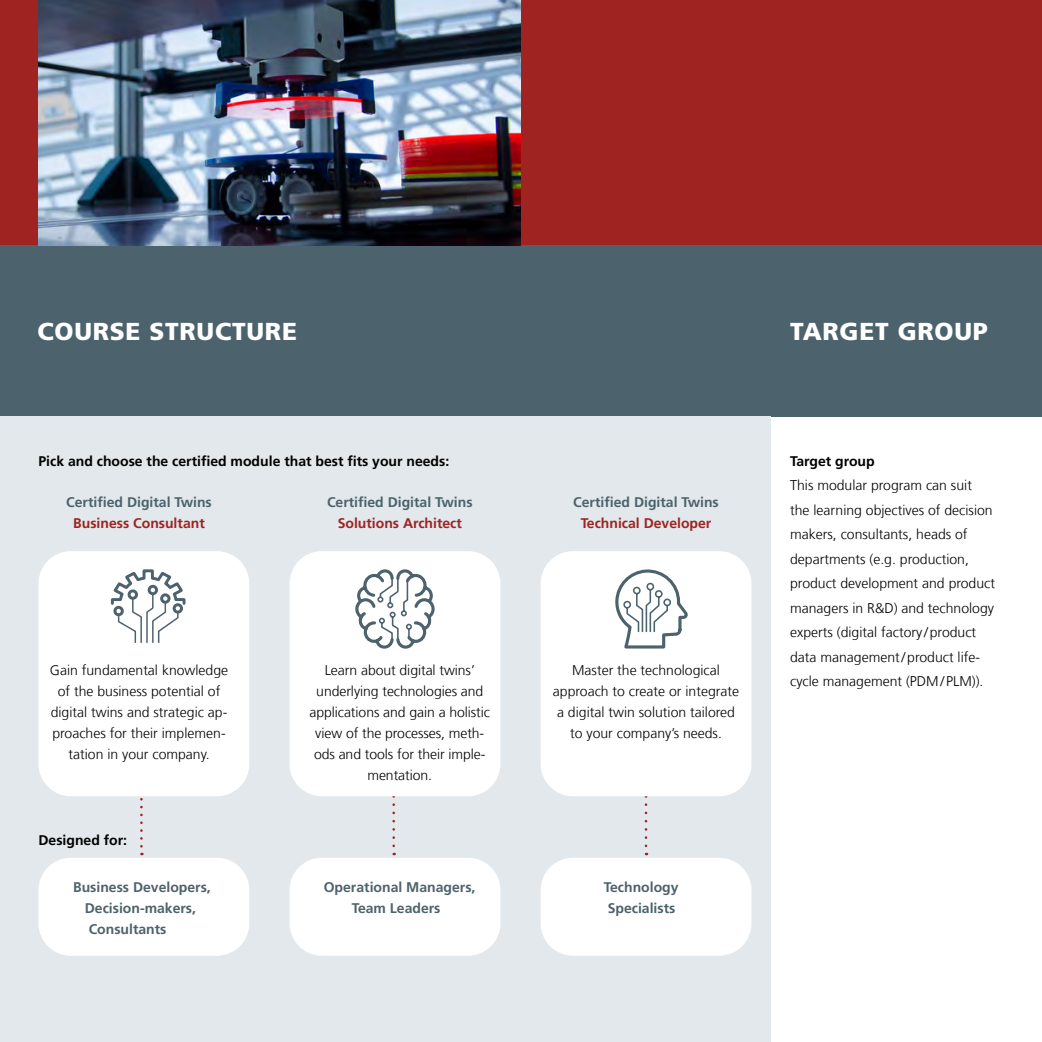
<style>
.page{position:relative;width:1042px;height:1042px;background:#fff}
.page>*{position:absolute;margin:0;border:0;box-sizing:border-box;transform-origin:0 0}
.t1{font:900 24.5px "Frutiger LT Com";letter-spacing:.03em;color:#fff}
.t2{font:300 14px/21px "Frutiger LT Com";color:#000;text-align:center}
.t3{font:700 14px "Frutiger LT Com";color:#4c626c}
.t4{font:700 14px "Frutiger LT Com";color:#000}
.t5{font:700 14px "Frutiger LT Com";color:#9e2321}
</style>
<div class="page">
<div style="left:0;top:0;width:1042px;height:245px;background:#9e2321"></div>
<div style="left:0;top:245px;width:1042px;height:172px;background:#4c626c"></div>
<img style="left:39px;top:0;width:482px;height:245px">
<div style="left:0;top:417px;width:770px;height:625px;background:#e2e8eb"></div>
<svg style="left:140px;top:798px;width:3px;height:48px"></svg>
<svg style="left:645px;top:796px;width:2px;height:50px"></svg>
<svg style="left:392px;top:796px;width:3px;height:50px"></svg>
<div style="left:38px;top:551px;width:211px;height:245px;background:#fff;border-radius:32px"></div>
<div style="left:289px;top:551px;width:211px;height:245px;background:#fff;border-radius:32px"></div>
<div style="left:540px;top:551px;width:211px;height:245px;background:#fff;border-radius:32px"></div>
<div style="left:38px;top:858px;width:211px;height:97px;background:#fff;border-radius:32px"></div>
<div style="left:289px;top:858px;width:211px;height:97px;background:#fff;border-radius:32px"></div>
<div style="left:540px;top:858px;width:211px;height:97px;background:#fff;border-radius:32px"></div>
<svg style="left:110px;top:569px;width:76px;height:74px"></svg>
<svg style="left:355px;top:569px;width:80px;height:80px"></svg>
<svg style="left:616px;top:569px;width:72px;height:80px"></svg>
<h1 class="t1" style="left:37px;top:317px;width:261px">COURSE STRUCTURE</h1>
<h1 class="t1" style="left:790px;top:317px;width:199px">TARGET GROUP</h1>
<p class="t4" style="left:38px;top:453px;width:412px">Pick and choose the certified module that best fits your needs:</p>
<p class="t3" style="left:66px;top:493px;width:147px">Certified Digital Twins</p>
<p class="t5" style="left:73px;top:514px;width:133px">Business Consultant</p>
<p class="t2" style="left:50px;top:659px;width:180px">Gain fundamental knowledge of the business potential of digital twins and strategic ap&shy;proaches for their implemen&shy;tation in your company.</p>
<p class="t4" style="left:38px;top:832px;width:90px">Designed for:</p>
<p class="t3" style="left:327px;top:493px;width:147px">Certified Digital Twins</p>
<p class="t5" style="left:338px;top:514px;width:126px">Solutions Architect</p>
<p class="t2" style="left:309px;top:659px;width:182px">Learn about digital twins’ underlying technologies and applications and gain a holistic view of the processes, meth&shy;ods and tools for their imple&shy;mentation.</p>
<p class="t3" style="left:573px;top:493px;width:147px">Certified Digital Twins</p>
<p class="t5" style="left:581px;top:514px;width:132px">Technical Developer</p>
<p class="t2" style="left:553px;top:659px;width:188px">Master the technological approach to create or integrate a digital twin solution tailored to your company’s needs.</p>
<p class="t3" style="left:73px;top:879px;width:139px">Business Developers,</p>
<p class="t3" style="left:324px;top:879px;width:153px">Operational Managers,</p>
<p class="t3" style="left:604px;top:879px;width:76px">Technology</p>
<p class="t3" style="left:85px;top:900px;width:113px">Decision-makers,</p>
<p class="t3" style="left:352px;top:900px;width:90px">Team Leaders</p>
<p class="t3" style="left:608px;top:900px;width:69px">Specialists</p>
<p class="t3" style="left:89px;top:921px;width:79px">Consultants</p>
<p class="t4" style="left:790px;top:453px;width:86px">Target group</p>
<p class="t2" style="left:790px;top:473px;width:206px;line-height:24.5px;text-align:left">This modular program can suit<br>the learning objectives of decision makers, consultants, heads of departments (e.g. production, product development and product managers in R&amp;D) and technology experts (digital factory /product data management/product life&shy;cycle management (PDM/PLM)).</p>
</div>
